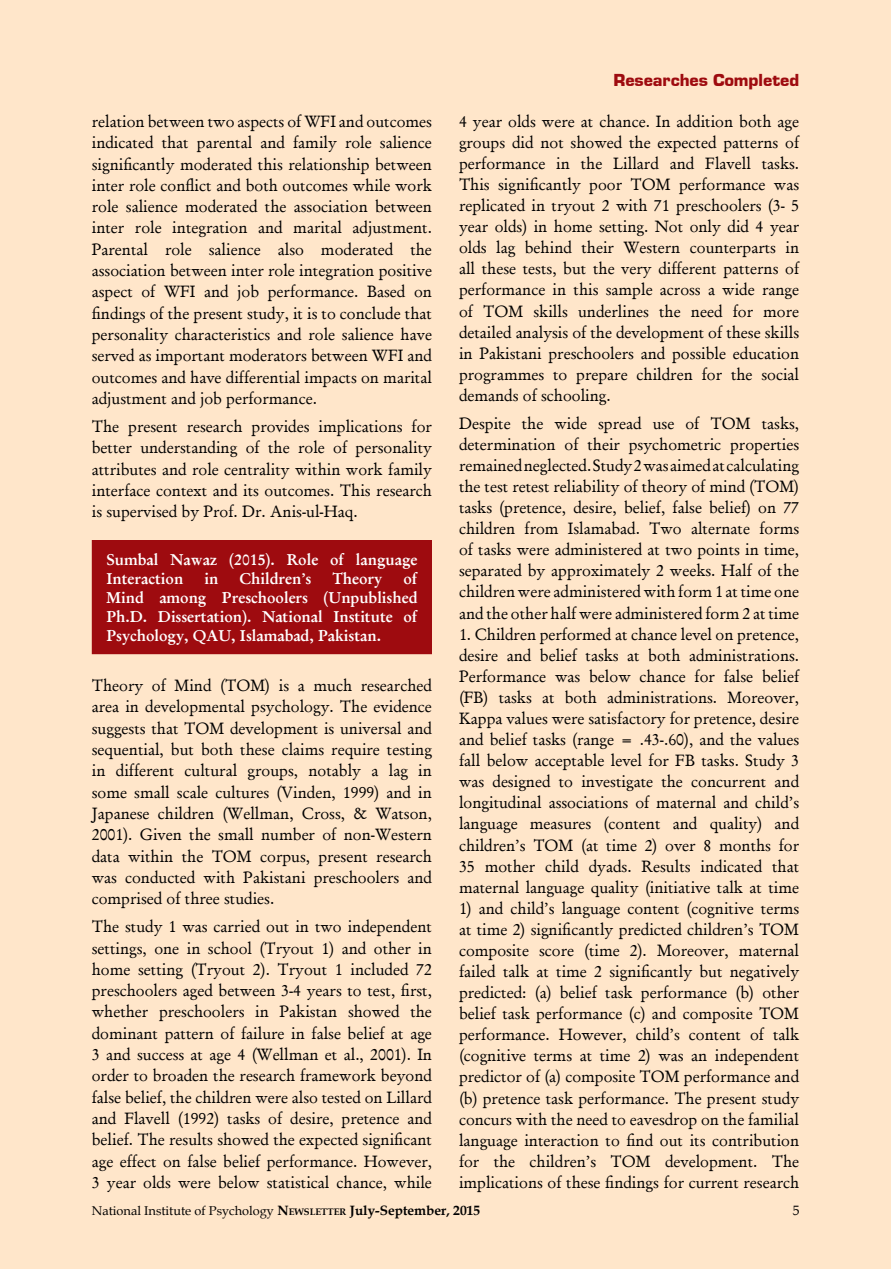
<style>
.page{position:relative;width:891px;height:1269px;background:#ffe6ca}
.page>*{position:absolute;margin:0;border:0;box-sizing:border-box;transform-origin:0 0}
.t1{font:18px "Eurostile Black DTC";color:#9e0b0f}
.t2{font:16.5px/21.1px "Garamond Antiqua";color:#000;text-align:justify}
.t3{font:600 15.75px/18.9px "Garamond";color:#fff}
.t4{font:13.5px "Book Antiqua";color:#000}
.t5{font:12.75px "Book Antiqua";color:#000}
.s1{font-weight:700;font-size:13.5px}
.s2{font-weight:700;font-size:9.45px}
</style>
<div class="page">
<div style="left:92px;top:540px;width:340px;height:114px;background:#9e0b0f"></div>
<p class="t2" style="left:92px;top:111px;width:342px">relation between two aspects of WFI and outcomes indicated that parental and family role salience significantly moderated this relationship between inter role conflict and both outcomes while work role salience moderated the association between inter role integration and marital adjustment.<br>Parental role salience also moderated the association between inter role integration positive aspect of WFI and job performance. Based on findings of the present study, it is to conclude that personality characteristics and role salience have served as important moderators between WFI and outcomes and have differential impacts on marital adjustment and job performance.</p>
<p class="t2" style="left:92px;top:416px;width:342px">The present research provides implications for better understanding of the role of personality attributes and role centrality within work family interface context and its outcomes. This research is supervised by Prof. Dr. Anis-ul-Haq.</p>
<p class="t3" style="left:106px;top:550px;width:313px">Sumbal Nawaz (2015). Role of language<br>Interaction</p>
<p class="t3" style="left:106px;top:569px;width:313px;text-align:justify;text-indent:297px">of Mind among Preschoolers (Unpublished Ph.D. Dissertation). National Institute of Psychology, QAU, Islamabad, Pakistan.</p>
<p class="t3" style="left:204px;top:569px;width:15px">in</p>
<p class="t3" style="left:239px;top:569px;width:74px">Children’s</p>
<p class="t3" style="left:332px;top:569px;width:51px">Theory</p>
<p class="t2" style="left:92px;top:675px;width:342px">Theory of Mind (TOM) is a much researched area in developmental psychology. The evidence suggests that TOM development is universal and sequential, but both these claims require testing in different cultural groups, notably a lag in some small scale cultures (Vinden, 1999) and in Japanese children (Wellman, Cross, &amp; Watson, 2001). Given the small number of non-Western data within the TOM corpus, present research was conducted with Pakistani preschoolers and comprised of three studies.</p>
<p class="t2" style="left:92px;top:916px;width:342px">The study 1 was carried out in two independent settings, one in school (Tryout 1) and other in home setting (Tryout 2). Tryout 1 included 72 preschoolers aged between 3-4 years to test, first, whether preschoolers in Pakistan showed the dominant pattern of failure in false belief at age 3 and success at age 4 (Wellman et al., 2001). In order to broaden the research framework beyond false belief, the children were also tested on Lillard and Flavell (1992) tasks of desire, pretence and belief. The results showed the expected significant age effect on false belief performance. However, 3 year olds were below statistical chance, while</p>
<p class="t1" style="left:614px;top:70px;width:187px">Researches Completed</p>
<p class="t2" style="left:459px;top:110px;width:342px">4 year olds were at chance. In addition both age groups did not showed the expected patterns of performance in the Lillard and Flavell tasks.<br>This significantly poor TOM performance was replicated in tryout 2 with 71 preschoolers (3- 5 year olds) in home setting. Not only did 4 year olds lag behind their Western counterparts in all these tests, but the very different patterns of performance in this sample across a wide range of TOM skills underlines the need for more detailed analysis of the development of these skills in Pakistani preschoolers and possible education programmes to prepare children for the social demands of schooling.</p>
<p class="t2" style="left:459px;top:412px;width:342px">Despite the wide spread use of TOM tasks, determination of their psychometric properties remained neglected. Study 2 was aimed at calculating the test retest reliability of theory of mind (TOM) tasks (pretence, desire, belief, false belief) on 77 children from Islamabad. Two alternate forms of tasks were administered at two points in time, separated by approximately 2 weeks. Half of the children were administered with form 1 at time one and the other half were administered form 2 at time</p>
<p class="t2" style="left:459px;top:623px;width:342px">1. Children performed at chance level on pretence, desire and belief tasks at both administrations.<br>Performance was below chance for false belief (FB) tasks at both administrations. Moreover, Kappa values were satisfactory for pretence, desire and belief tasks (range = .43-.60), and the values fall below acceptable level for FB tasks. Study 3 was designed to investigate the concurrent and longitudinal associations of maternal and child’s language measures (content and quality) and children’s TOM (at time 2) over 8 months for 35 mother child dyads. Results indicated that maternal language quality (initiative talk at time</p>
<p class="t2" style="left:459px;top:897px;width:342px">1) and child’s language content (cognitive terms at time 2) significantly predicted children’s TOM composite score (time 2). Moreover, maternal failed talk at time 2 significantly but negatively predicted: (a) belief task performance (b) other belief task performance (c) and composite TOM performance. However, child’s content of talk (cognitive terms at time 2) was an independent predictor of (a) composite TOM performance and (b) pretence task performance. The present study concurs with the need to eavesdrop on the familial language interaction to find out its contribution for the children’s TOM development. The implications of these findings for current research</p>
<p class="t5" style="left:92px;top:1202px;width:390px">National Institute of Psychology <span class="s1">N</span><span class="s2">EWSLETTER</span> <span class="s1">July-September, 2015</span></p>
<p class="t4" style="left:793px;top:1201px;width:8px">5</p>
</div>
